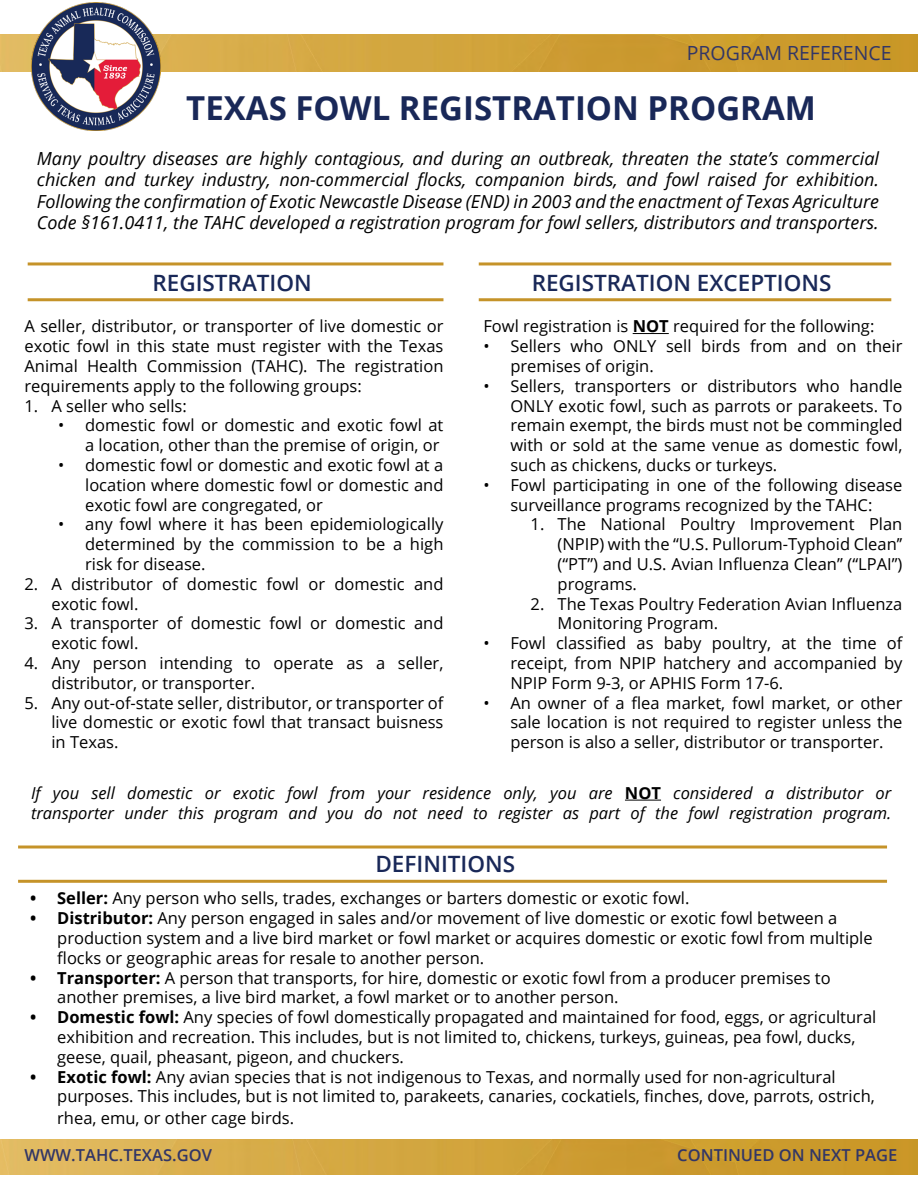
<style>
.page{position:relative;width:918px;height:1188px;background:#fff}
.page>*{position:absolute;margin:0;border:0;box-sizing:border-box;transform-origin:0 0}
.t1{font:700 33px "Open Sans";color:#192858}
.t2{font:600 22.5px "Open Sans";color:#192858}
.t3{font:19.5px "Open Sans";color:#323666}
.t4{font:italic 18px/21.6px "Open Sans";color:#000;text-align:justify}
.t5{font:16.5px/19.8px "Open Sans";color:#000}
.t6{font:italic 16.5px/19.8px "Open Sans";color:#000}
.t7{font:600 16.5px "Open Sans";color:#323666}
.s1{font-weight:700}
.s2{font-weight:700;font-style:normal}
</style>
<div class="page">
<hr style="left:633px;top:333px;width:36px;height:1px;background:#000">
<img style="left:0;top:1140px;width:918px;height:34px">
<img style="left:0;top:35px;width:918px;height:36px">
<img style="left:32px;top:2px;width:128px;height:129px">
<hr style="left:28px;top:262px;width:415px;height:3px;background:#c59329">
<hr style="left:28px;top:298px;width:415px;height:3px;background:#c59329">
<hr style="left:18px;top:846px;width:869px;height:3px;background:#c59329">
<hr style="left:18px;top:880px;width:869px;height:3px;background:#c59329">
<hr style="left:479px;top:262px;width:412px;height:3px;background:#c59329">
<hr style="left:479px;top:298px;width:412px;height:3px;background:#c59329">
<hr style="left:625px;top:800px;width:36px;height:1px;background:#000">
<p class="t3" style="left:687px;top:40px;width:206px">PROGRAM REFERENCE</p>
<h1 class="t1" style="left:186px;top:84px;width:631px">TEXAS FOWL REGISTRATION PROGRAM</h1>
<p class="t4" style="left:37px;top:147px;width:844px">Many poultry diseases are highly contagious, and during an outbreak, threaten the state’s commercial chicken and turkey industry, non-commercial flocks, companion birds, and fowl raised for exhibition.<br>Following the confirmation of Exotic Newcastle Disease (END) in 2003 and the enactment of Texas Agriculture Code §161.0411, the TAHC developed a registration program for fowl sellers, distributors and transporters.</p>
<h2 class="t2" style="left:152px;top:267px;width:161px">REGISTRATION</h2>
<p class="t5" style="left:24px;top:316px;width:421px;text-align:justify">A seller, distributor, or transporter of live domestic or exotic fowl in this state must register with the Texas Animal Health Commission (TAHC). The registration requirements apply to the following groups:</p>
<p class="t5" style="left:24px;top:395px;width:164px">1. A seller who sells:</p>
<p class="t5" style="left:58px;top:415px;width:387px;text-align:right">• domestic fowl or domestic and exotic fowl at a location, other than the premise of origin, or</p>
<p class="t5" style="left:85px;top:455px;width:360px;text-align:justify;text-indent:-27px">• domestic fowl or domestic and exotic fowl at a location where domestic fowl or domestic and exotic fowl are congregated, or</p>
<p class="t5" style="left:85px;top:514px;width:360px;text-align:justify;text-indent:-27px">• any fowl where it has been epidemiologically determined by the commission to be a high risk for disease.</p>
<p class="t5" style="left:51px;top:573px;width:394px;text-indent:-27px">2. A distributor of domestic fowl or domestic and exotic fowl.</p>
<p class="t5" style="left:51px;top:613px;width:394px;text-indent:-27px">3. A transporter of domestic fowl or domestic and exotic fowl.</p>
<p class="t5" style="left:51px;top:653px;width:394px;text-indent:-27px">4. Any person intending to operate as a seller, distributor, or transporter.</p>
<p class="t5" style="left:51px;top:692px;width:394px;text-align:justify;text-indent:-27px">5. Any out-of-state seller, distributor, or transporter of live domestic or exotic fowl that transact buisness in Texas.</p>
<h2 class="t2" style="left:532px;top:267px;width:301px">REGISTRATION EXCEPTIONS</h2>
<p class="t5" style="left:483px;top:316px;width:393px">Fowl registration is <span class="s1">NOT</span> required for the following:</p>
<p class="t5" style="left:510px;top:336px;width:394px;text-indent:-27px">• Sellers who ONLY sell birds from and on their premises of origin.</p>
<p class="t5" style="left:510px;top:375px;width:394px;text-align:justify;text-indent:-27px">• Sellers, transporters or distributors who handle ONLY exotic fowl, such as parrots or parakeets. To remain exempt, the birds must not be commingled with or sold at the same venue as domestic fowl, such as chickens, ducks or turkeys.</p>
<p class="t5" style="left:483px;top:474px;width:421px;text-align:center">• Fowl participating in one of the following disease surveillance programs recognized by the TAHC:</p>
<p class="t5" style="left:558px;top:514px;width:346px;text-align:justify;text-indent:-27px">1. The National Poultry Improvement Plan (NPIP) with the “U.S. Pullorum-Typhoid Clean’’ (“PT”) and U.S. Avian Influenza Clean” (“LPAI”) programs.</p>
<p class="t5" style="left:558px;top:593px;width:346px;text-indent:-27px">2. The Texas Poultry Federation Avian Influenza<br>Monitoring Program.</p>
<p class="t5" style="left:510px;top:633px;width:394px;text-align:justify;text-indent:-27px">• Fowl classified as baby poultry, at the time of receipt, from NPIP hatchery and accompanied by NPIP Form 9-3, or APHIS Form 17-6.</p>
<p class="t5" style="left:510px;top:692px;width:394px;text-align:justify;text-indent:-27px">• An owner of a flea market, fowl market, or other sale location is not required to register unless the person is also a seller, distributor or transporter.</p>
<p class="t6" style="left:31px;top:783px;width:862px">If you sell domestic or exotic fowl from your residence only, you are <span class="s2">NOT</span> considered a distributor or transporter under this program and you do not need to register as part of the fowl registration program.</p>
<h2 class="t2" style="left:375px;top:848px;width:141px">DEFINITIONS</h2>
<p class="t5" style="left:30px;top:888px;width:661px"><span class="s1">• Seller:</span> Any person who sells, trades, exchanges or barters domestic or exotic fowl.</p>
<p class="t5" style="left:57px;top:908px;width:817px;text-indent:-27px"><span class="s1">• Distributor:</span> Any person engaged in sales and/or movement of live domestic or exotic fowl between a production system and a live bird market or fowl market or acquires domestic or exotic fowl from multiple flocks or geographic areas for resale to another person.</p>
<p class="t5" style="left:57px;top:967px;width:775px;text-indent:-27px"><span class="s1">• Transporter:</span> A person that transports, for hire, domestic or exotic fowl from a producer premises to another premises, a live bird market, a fowl market or to another person.</p>
<p class="t5" style="left:57px;top:1007px;width:821px;text-indent:-27px"><span class="s1">• Domestic fowl:</span> Any species of fowl domestically propagated and maintained for food, eggs, or agricultural exhibition and recreation. This includes, but is not limited to, chickens, turkeys, guineas, pea fowl, ducks, geese, quail, pheasant, pigeon, and chuckers.</p>
<p class="t5" style="left:57px;top:1066px;width:819px;text-indent:-27px"><span class="s1">• Exotic fowl:</span> Any avian species that is not indigenous to Texas, and normally used for non-agricultural purposes. This includes, but is not limited to, parakeets, canaries, cockatiels, finches, dove, parrots, ostrich,</p>
<p class="t5" style="left:57px;top:1108px;width:238px">rhea, emu, or other cage birds.</p>
<p class="t7" style="left:24px;top:1144px;width:189px">WWW.TAHC.TEXAS.GOV</p>
<p class="t7" style="left:677px;top:1144px;width:221px">CONTINUED ON NEXT PAGE</p>
</div>
